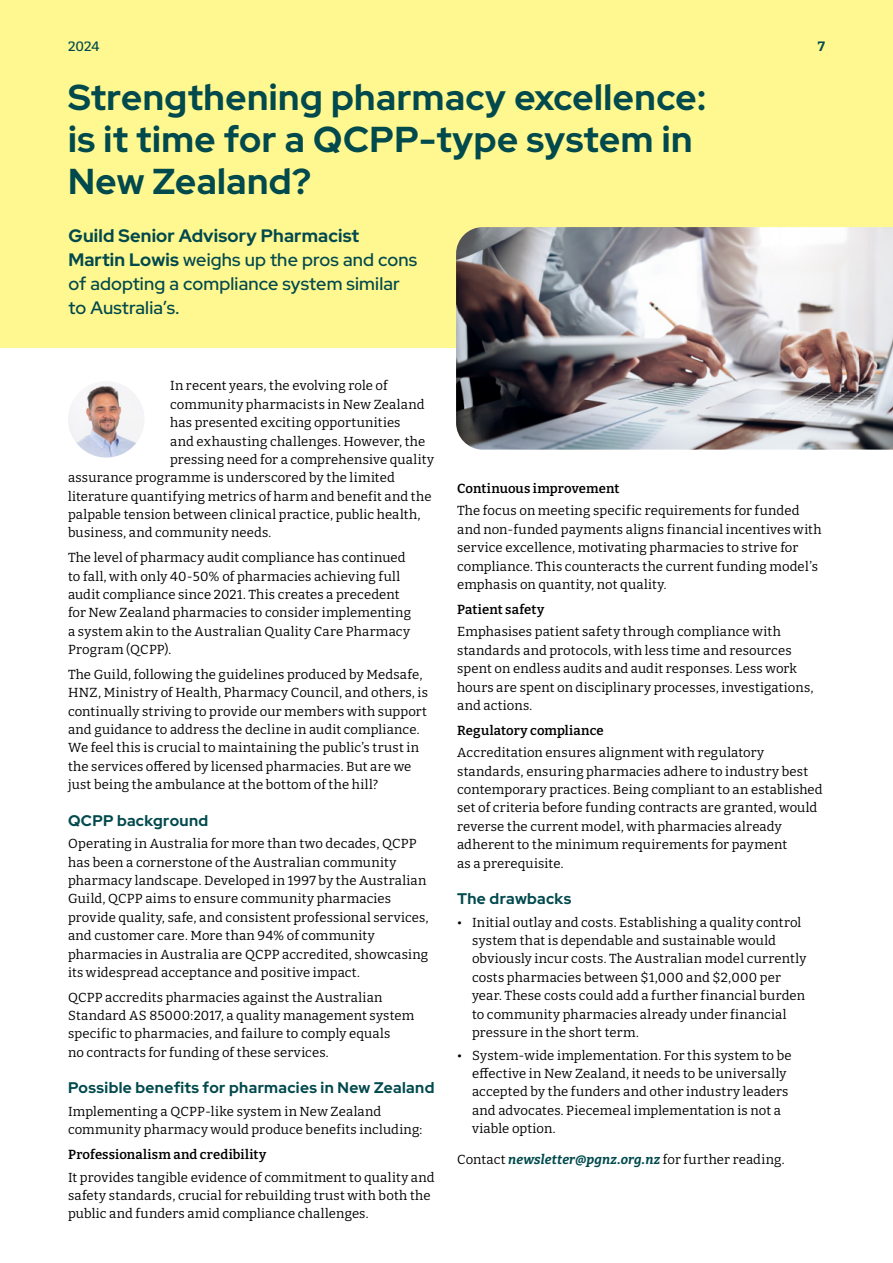
<style>
.page{position:relative;width:893px;height:1263px;background:#fff}
.page>*{position:absolute;margin:0;border:0;box-sizing:border-box;transform-origin:0 0}
.H1{font:700 36px/42px "Red Hat Display";letter-spacing:.015em;color:#00494d}
.Article_intro{font:600 18px/24px "Red Hat Display";letter-spacing:.01em;color:#00494d}
.H3{font:700 15.3px "Red Hat Display";letter-spacing:.025em;color:#00494d}
.t1{font:100 13.5px "Bitter";color:#00494d}
.Body{font:100 13.2px/18.3px "Bitter";letter-spacing:.015em;color:#000}
.Body_before{font:100 13.2px/18.3px "Bitter";letter-spacing:.01em;color:#000}
.s1{font-weight:700}
.s2{font-style:italic;color:#00494d}
</style>
<div class="page">
<div style="left:0;top:0;width:893px;height:348px;background:#fff78f"></div>
<img style="left:456px;top:227px;width:437px;height:223px">
<img style="left:68px;top:381px;width:77px;height:77px;border-radius:38px">
<p class="t1" style="left:68px;top:38px;width:33px">2024</p>
<p class="t1" style="left:818px;top:38px;width:9px">7</p>
<p class="H1" style="left:68px;top:76px;width:640px">Strengthening pharmacy excellence: is it time for a QCPP-type system in<br>New Zealand?</p>
<p class="Article_intro" style="left:69px;top:223px;width:350px"><span class="s1">Guild Senior Advisory Pharmacist<br>Martin Lowis</span> weighs up the pros and cons of adopting a compliance system similar to Australia’s.</p>
<p class="Body" style="left:170px;top:376px;width:219px">In recent years, the evolving role of</p>
<p class="Body" style="left:170px;top:395px;width:256px">community pharmacists in New Zealand</p>
<p class="Body" style="left:170px;top:413px;width:232px">has presented exciting opportunities</p>
<p class="Body" style="left:170px;top:431px;width:257px">and exhausting challenges. However, the</p>
<p class="Body" style="left:170px;top:450px;width:265px">pressing need for a comprehensive quality</p>
<p class="Body" style="left:68px;top:468px;width:328px">assurance programme is underscored by the limited</p>
<p class="Body" style="left:68px;top:487px;width:365px">literature quantifying metrics of harm and benefit and the</p>
<p class="Body" style="left:68px;top:505px;width:354px">palpable tension between clinical practice, public health,</p>
<p class="Body" style="left:68px;top:523px;width:205px">business, and community needs.</p>
<p class="Body" style="left:68px;top:548px;width:344px">The level of pharmacy audit compliance has continued to fall, with only 40-50% of pharmacies achieving full audit compliance since 2021. This creates a precedent for New Zealand pharmacies to consider implementing a system akin to the Australian Quality Care Pharmacy Program (QCPP).</p>
<p class="Body" style="left:68px;top:665px;width:362px">The Guild, following the guidelines produced by Medsafe, HNZ, Ministry of Health, Pharmacy Council, and others, is continually striving to provide our members with support and guidance to address the decline in audit compliance.<br>We feel this is crucial to maintaining the public’s trust in the services offered by licensed pharmacies. But are we just being the ambulance at the bottom of the hill?</p>
<p class="H3" style="left:68px;top:810px;width:142px">QCPP background</p>
<p class="Body" style="left:68px;top:834px;width:362px">Operating in Australia for more than two decades, QCPP has been a cornerstone of the Australian community pharmacy landscape. Developed in 1997 by the Australian Guild, QCPP aims to ensure community pharmacies provide quality, safe, and consistent professional services, and customer care. More than 94% of community pharmacies in Australia are QCPP accredited, showcasing its widespread acceptance and positive impact.</p>
<p class="Body" style="left:68px;top:987px;width:348px">QCPP accredits pharmacies against the Australian Standard AS 85000:2017, a quality management system specific to pharmacies, and failure to comply equals<br>no contracts for funding of these services.</p>
<p class="H3" style="left:68px;top:1078px;width:368px">Possible benefits for pharmacies in New Zealand</p>
<p class="Body_before" style="left:68px;top:1102px;width:356px">Implementing a QCPP-like system in New Zealand community pharmacy would produce benefits including:</p>
<p class="Body_before" style="left:68px;top:1145px;width:200px">Professionalism and credibility</p>
<p class="Body" style="left:68px;top:1168px;width:368px">It provides tangible evidence of commitment to quality and safety standards, crucial for rebuilding trust with both the public and funders amid compliance challenges.</p>
<p class="Body_before" style="left:457px;top:479px;width:164px">Continuous improvement</p>
<p class="Body" style="left:457px;top:501px;width:366px">The focus on meeting specific requirements for funded and non-funded payments aligns financial incentives with service excellence, motivating pharmacies to strive for compliance. This counteracts the current funding model’s emphasis on quantity, not quality.</p>
<p class="Body_before" style="left:457px;top:600px;width:89px">Patient safety</p>
<p class="Body" style="left:457px;top:622px;width:358px">Emphasises patient safety through compliance with standards and protocols, with less time and resources spent on endless audits and audit responses. Less work hours are spent on disciplinary processes, investigations, and actions.</p>
<p class="Body_before" style="left:457px;top:720px;width:148px">Regulatory compliance</p>
<p class="Body" style="left:457px;top:743px;width:367px">Accreditation ensures alignment with regulatory standards, ensuring pharmacies adhere to industry best contemporary practices. Being compliant to an established set of criteria before funding contracts are granted, would reverse the current model, with pharmacies already adherent to the minimum requirements for payment<br>as a prerequisite.</p>
<p class="H3" style="left:457px;top:889px;width:116px">The drawbacks</p>
<p class="Body" style="left:472px;top:913px;width:336px;text-indent:-15px">• Initial outlay and costs. Establishing a quality control system that is dependable and sustainable would obviously incur costs. The Australian model currently costs pharmacies between $1,000 and $2,000 per year. These costs could add a further financial burden to community pharmacies already under financial pressure in the short term.</p>
<p class="Body" style="left:472px;top:1045px;width:321px;text-indent:-15px">• System-wide implementation. For this system to be effective in New Zealand, it needs to be universally accepted by the funders and other industry leaders and advocates. Piecemeal implementation is not a viable option.</p>
<p class="Body" style="left:457px;top:1150px;width:329px">Contact <span class="s2">newsletter@pgnz.org.nz</span> for further reading.</p>
</div>
